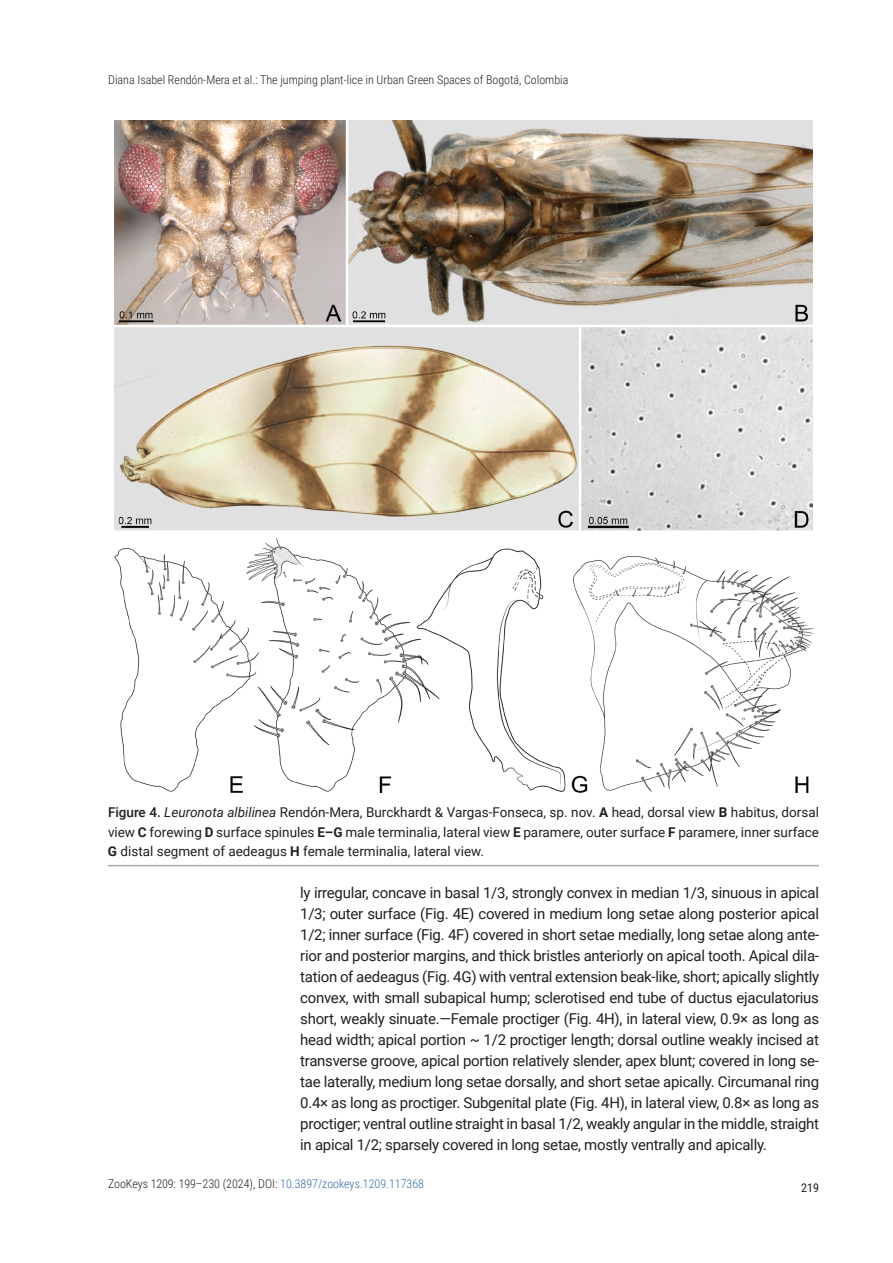
<style>
.page{position:relative;width:893px;height:1263px;background:#fff}
.page>*{position:absolute;margin:0;border:0;box-sizing:border-box;transform-origin:0 0}
.t1{font:15px/21px "Roboto";letter-spacing:-.02em;color:#231f20;text-align:justify}
.t2{font:13.5px/19.8px "Roboto";color:#231f20;text-align:justify}
.t3{font:300 12px "Roboto Condensed";color:#231f20}
.t4{font:12px "Roboto Condensed";color:#231f20}
.s1{font-weight:500}
.s2{font-style:italic}
.s3{font-weight:700}
.s4{color:#376ba5}
</style>
<div class="page">
<img style="left:115px;top:121px;width:697px;height:672px">
<hr style="left:108px;top:865px;width:711px;height:1px;background:#a8a9ad">
<p class="t3" style="left:108px;top:71px;width:462px">Diana Isabel Rendón-Mera et al.: The jumping plant-lice in Urban Green Spaces of Bogotá, Colombia</p>
<p class="t2" style="left:108px;top:801px;width:712px"><span class="s1">Figure 4.</span> <span class="s2">Leuronota albilinea</span> Rendón-Mera, Burckhardt &amp; Vargas-Fonseca, sp. nov. <span class="s3">A</span> head, dorsal view <span class="s3">B</span> habitus, dorsal view <span class="s3">C</span> forewing <span class="s3">D</span> surface spinules <span class="s3">E–G</span> male terminalia, lateral view <span class="s3">E</span> paramere, outer surface <span class="s3">F</span> paramere, inner surface <span class="s3">G</span> distal segment of aedeagus <span class="s3">H</span> female terminalia, lateral view.</p>
<p class="t1" style="left:300px;top:881px;width:520px">ly irregular, concave in basal 1/3, strongly convex in median 1/3, sinuous in apical 1/3; outer surface (Fig. 4E) covered in medium long setae along posterior apical 1/2; inner surface (Fig. 4F) covered in short setae medially, long setae along ante&shy;rior and posterior margins, and thick bristles anteriorly on apical tooth. Apical dila&shy;tation of aedeagus (Fig. 4G) with ventral extension beak-like, short; apically slightly convex, with small subapical hump; sclerotised end tube of ductus ejaculatorius short, weakly sinuate.—Female proctiger (Fig. 4H), in lateral view, 0.9× as long as head width; apical portion ~ 1/2 proctiger length; dorsal outline weakly incised at transverse groove, apical portion relatively slender, apex blunt; covered in long se&shy;tae laterally, medium long setae dorsally, and short setae apically. Circumanal ring 0.4× as long as proctiger. Subgenital plate (Fig. 4H), in lateral view, 0.8× as long as proctiger; ventral outline straight in basal 1/2, weakly angular in the middle, straight in apical 1/2; sparsely covered in long setae, mostly ventrally and apically.</p>
<p class="t3" style="left:108px;top:1175px;width:318px">ZooKeys 1209: 199–230 (2024), DOI: <span class="s4">10.3897/zookeys.1209.117368</span></p>
<p class="t4" style="left:801px;top:1179px;width:19px">219</p>
</div>
